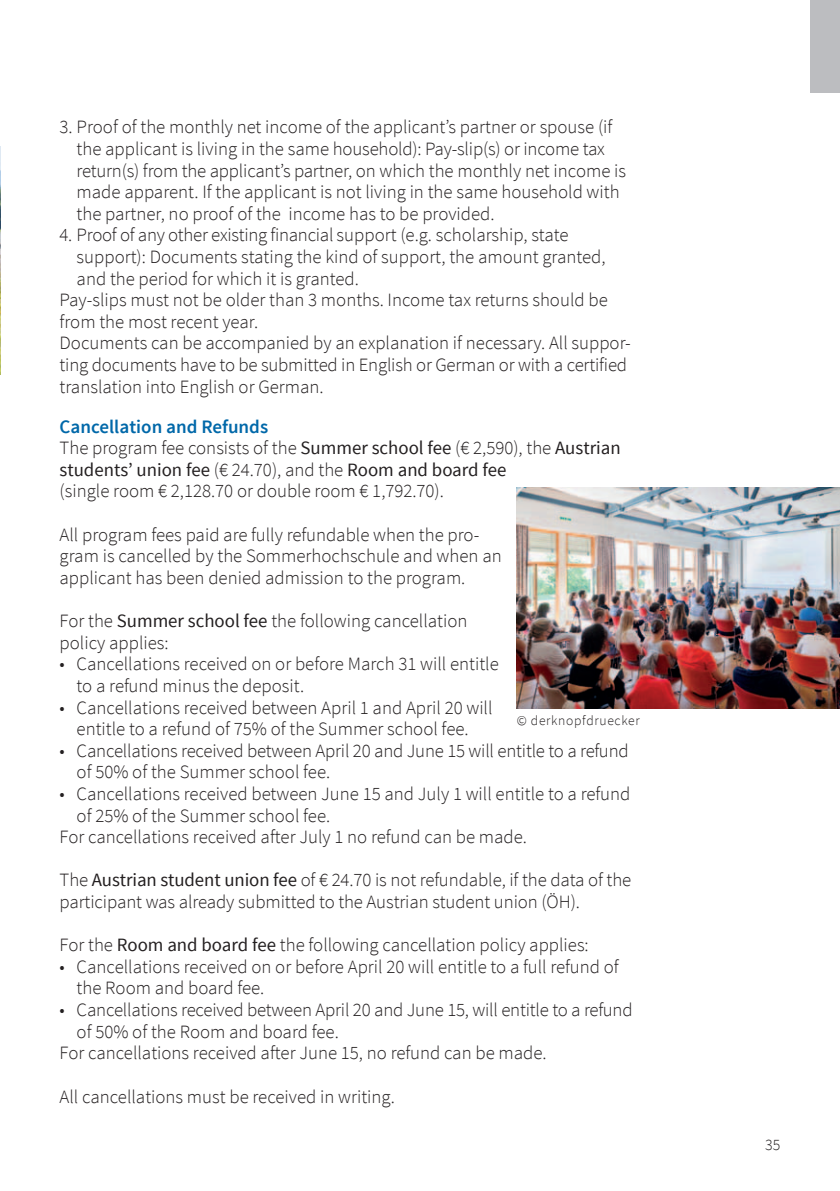
<style>
.page{position:relative;width:840px;height:1191px;background:#fff}
.page>*{position:absolute;margin:0;border:0;box-sizing:border-box;transform-origin:0 0}
.t1{font:600 19px "Source Sans Pro";color:#0068a9}
.t2{font:300 18.8px/21.6px "Source Sans Pro";color:#231f20}
.t3{font:300 15.8px "Source Sans Pro";color:#231f20}
.t4{font:300 13.6px "Source Sans Pro";letter-spacing:.05em;color:#231f20}
.s1{font-weight:400}
</style>
<div class="page">
<div style="left:809px;top:0;width:30px;height:92px;background:#bcbdc0"></div>
<img style="left:0;top:146px;width:1px;height:228px">
<img style="left:516px;top:487px;width:323px;height:221px">
<p class="t2" style="left:77px;top:116px;width:550px;text-indent:-17px">3. Proof of the monthly net income of the applicant’s partner or spouse (if the applicant is living in the same household): Pay-slip(s) or income tax return(s) from the applicant’s partner, on which the monthly net income is made apparent. If the applicant is not living in the same household with the partner, no proof of the income has to be provided.</p>
<p class="t2" style="left:60px;top:224px;width:510px">4. Proof of any other existing financial support (e.g. scholarship, state</p>
<p class="t2" style="left:77px;top:245px;width:530px">support): Documents stating the kind of support, the amount granted,</p>
<p class="t2" style="left:77px;top:267px;width:284px">and the period for which it is granted.</p>
<p class="t2" style="left:60px;top:289px;width:549px">Pay-slips must not be older than 3 months. Income tax returns should be</p>
<p class="t2" style="left:60px;top:310px;width:200px">from the most recent year.</p>
<p class="t2" style="left:60px;top:332px;width:572px">Documents can be accompanied by an explanation if necessary. All suppor-</p>
<p class="t2" style="left:60px;top:353px;width:568px">ting documents have to be submitted in English or German or with a certified</p>
<p class="t2" style="left:60px;top:375px;width:265px">translation into English or German.</p>
<p class="t1" style="left:60px;top:414px;width:210px">Cancellation and Refunds</p>
<p class="t2" style="left:60px;top:437px;width:562px">The program fee consists of the <span class="s1">Summer school fee</span> (€ 2,590), the <span class="s1">Austrian students’ union fee</span> (€ 24.70), and the <span class="s1">Room and board fee<br></span>(single room € 2,128.70 or double room € 1,792.70).</p>
<p class="t2" style="left:60px;top:523px;width:443px">All program fees paid are fully refundable when the pro&shy;gram is cancelled by the Sommerhochschule and when an applicant has been denied admission to the program.</p>
<p class="t2" style="left:60px;top:609px;width:409px">For the <span class="s1">Summer school fee</span> the following cancellation policy applies:</p>
<p class="t2" style="left:77px;top:653px;width:423px;text-indent:-17px">• Cancellations received on or before March 31 will entitle to a refund minus the deposit.</p>
<p class="t2" style="left:60px;top:696px;width:434px;text-align:center">• Cancellations received between April 1 and April 20 will entitle to a refund of 75% of the Summer school fee.</p>
<p class="t2" style="left:77px;top:739px;width:553px;text-indent:-17px">• Cancellations received between April 20 and June 15 will entitle to a refund of 50% of the Summer school fee.</p>
<p class="t2" style="left:60px;top:782px;width:572px">• Cancellations received between June 15 and July 1 will entitle to a refund</p>
<p class="t2" style="left:77px;top:804px;width:255px">of 25% of the Summer school fee.</p>
<p class="t2" style="left:60px;top:825px;width:468px">For cancellations received after July 1 no refund can be made.</p>
<p class="t2" style="left:60px;top:869px;width:573px">The <span class="s1">Austrian student union fee</span> of € 24.70 is not refundable, if the data of the participant was already submitted to the Austrian student union (ÖH).</p>
<p class="t2" style="left:60px;top:933px;width:530px">For the <span class="s1">Room and board fee</span> the following cancellation policy applies:</p>
<p class="t2" style="left:77px;top:955px;width:543px;text-indent:-17px">• Cancellations received on or before April 20 will entitle to a full refund of the Room and board fee.</p>
<p class="t2" style="left:60px;top:998px;width:574px">• Cancellations received between April 20 and June 15, will entitle to a refund</p>
<p class="t2" style="left:77px;top:1020px;width:263px">of 50% of the Room and board fee.</p>
<p class="t2" style="left:60px;top:1041px;width:488px">For cancellations received after June 15, no refund can be made.</p>
<p class="t2" style="left:60px;top:1085px;width:336px">All cancellations must be received in writing.</p>
<p class="t4" style="left:516px;top:712px;width:124px">© derknopfdruecker</p>
<p class="t3" style="left:764px;top:1134px;width:17px">35</p>
</div>
